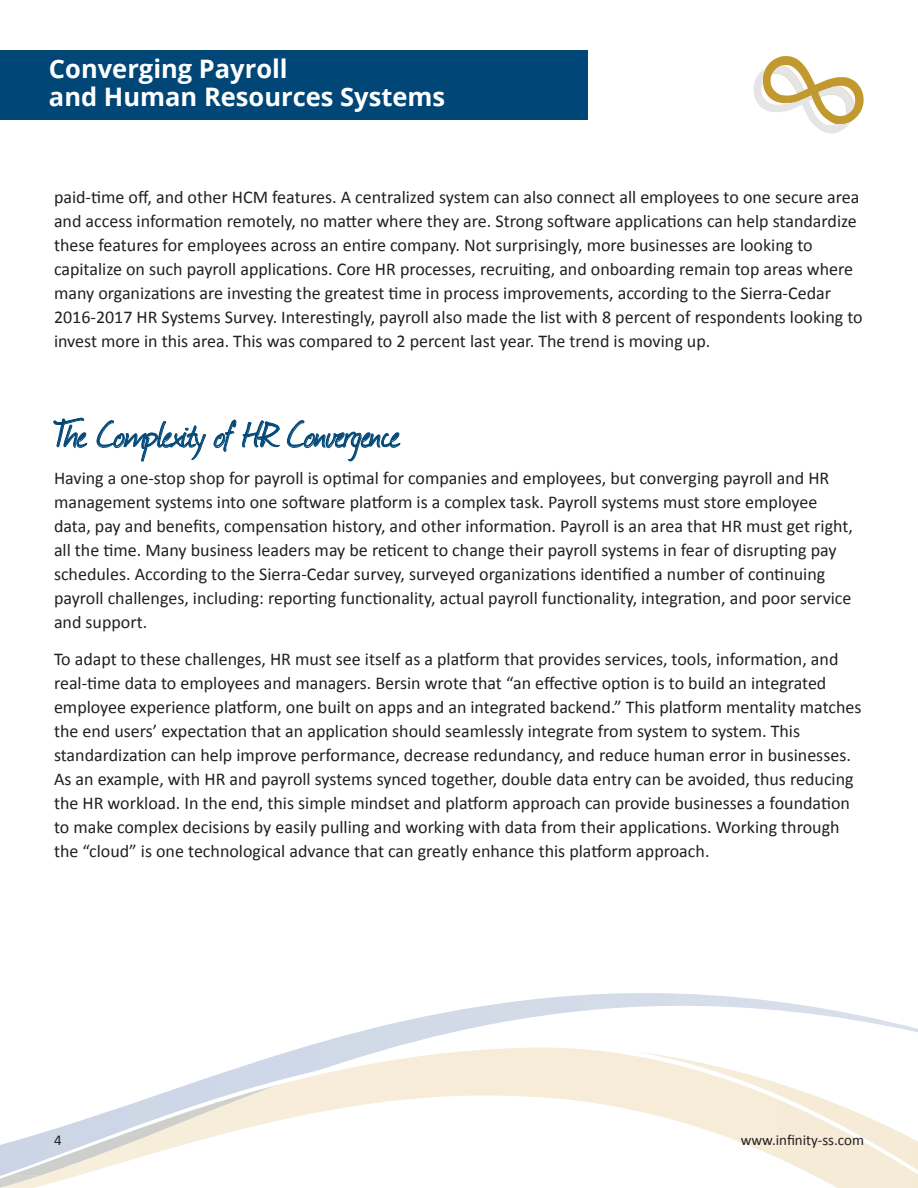
<style>
.page{position:relative;width:918px;height:1188px;background:#fff}
.page>*{position:absolute;margin:0;border:0;box-sizing:border-box;transform-origin:0 0}
.Head{font:42px "Journal";letter-spacing:-.005em;color:#004777}
.t1{font:700 25.5px/28.5px "Open Sans";color:#fff}
.Body{font:18px/24px "Calibri";color:#231f20}
.t2{font:15px "Calibri";color:#231f20}
</style>
<div class="page">
<img style="left:326px;top:993px;width:592px;height:48px">
<svg style="left:0;top:1041px;width:918px;height:147px"></svg>
<svg style="left:754px;top:56px;width:110px;height:78px"></svg>
<div style="left:1px;top:50px;width:587px;height:69px;background:#004777"></div>
<svg style="left:53px;top:418px;width:34px;height:30px"></svg>
<svg style="left:97px;top:420px;width:109px;height:42px"></svg>
<svg style="left:214px;top:419px;width:22px;height:33px"></svg>
<svg style="left:242px;top:420px;width:38px;height:28px"></svg>
<svg style="left:287px;top:420px;width:113px;height:41px"></svg>
<h2 class="t1" style="left:49px;top:53px;width:398px">Converging Payroll<br>and Human Resources Systems</h2>
<p class="Body" style="left:54px;top:184px;width:810px">paid-time off, and other HCM features. A centralized system can also connect all employees to one secure area and access information remotely, no matter where they are. Strong software applications can help standardize these features for employees across an entire company. Not surprisingly, more businesses are looking to capitalize on such payroll applications. Core HR processes, recruiting, and onboarding remain top areas where many organizations are investing the greatest time in process improvements, according to the Sierra-Cedar 2016-2017 HR Systems Survey. Interestingly, payroll also made the list with 8 percent of respondents looking to invest more in this area. This was compared to 2 percent last year. The trend is moving up.</p>
<p class="Head" style="left:54px;top:406px;width:348px">The Complexity of HR Convergence</p>
<p class="Body" style="left:54px;top:465px;width:800px">Having a one-stop shop for payroll is optimal for companies and employees, but converging payroll and HR management systems into one software platform is a complex task. Payroll systems must store employee data, pay and benefits, compensation history, and other information. Payroll is an area that HR must get right, all the time. Many business leaders may be reticent to change their payroll systems in fear of disrupting pay schedules. According to the Sierra-Cedar survey, surveyed organizations identified a number of continuing payroll challenges, including: reporting functionality, actual payroll functionality, integration, and poor service and support.</p>
<p class="Body" style="left:54px;top:646px;width:809px">To adapt to these challenges, HR must see itself as a platform that provides services, tools, information, and real-time data to employees and managers. Bersin wrote that “an effective option is to build an integrated employee experience platform, one built on apps and an integrated backend.” This platform mentality matches the end users’ expectation that an application should seamlessly integrate from system to system. This standardization can help improve performance, decrease redundancy, and reduce human error in businesses.<br>As an example, with HR and payroll systems synced together, double data entry can be avoided, thus reducing the HR workload. In the end, this simple mindset and platform approach can provide businesses a foundation to make complex decisions by easily pulling and working with data from their applications. Working through the “cloud” is one technological advance that can greatly enhance this platform approach.</p>
<p class="t2" style="left:54px;top:1131px;width:9px">4</p>
<p class="t2" style="left:741px;top:1131px;width:125px">www.infinity-ss.com</p>
</div>
